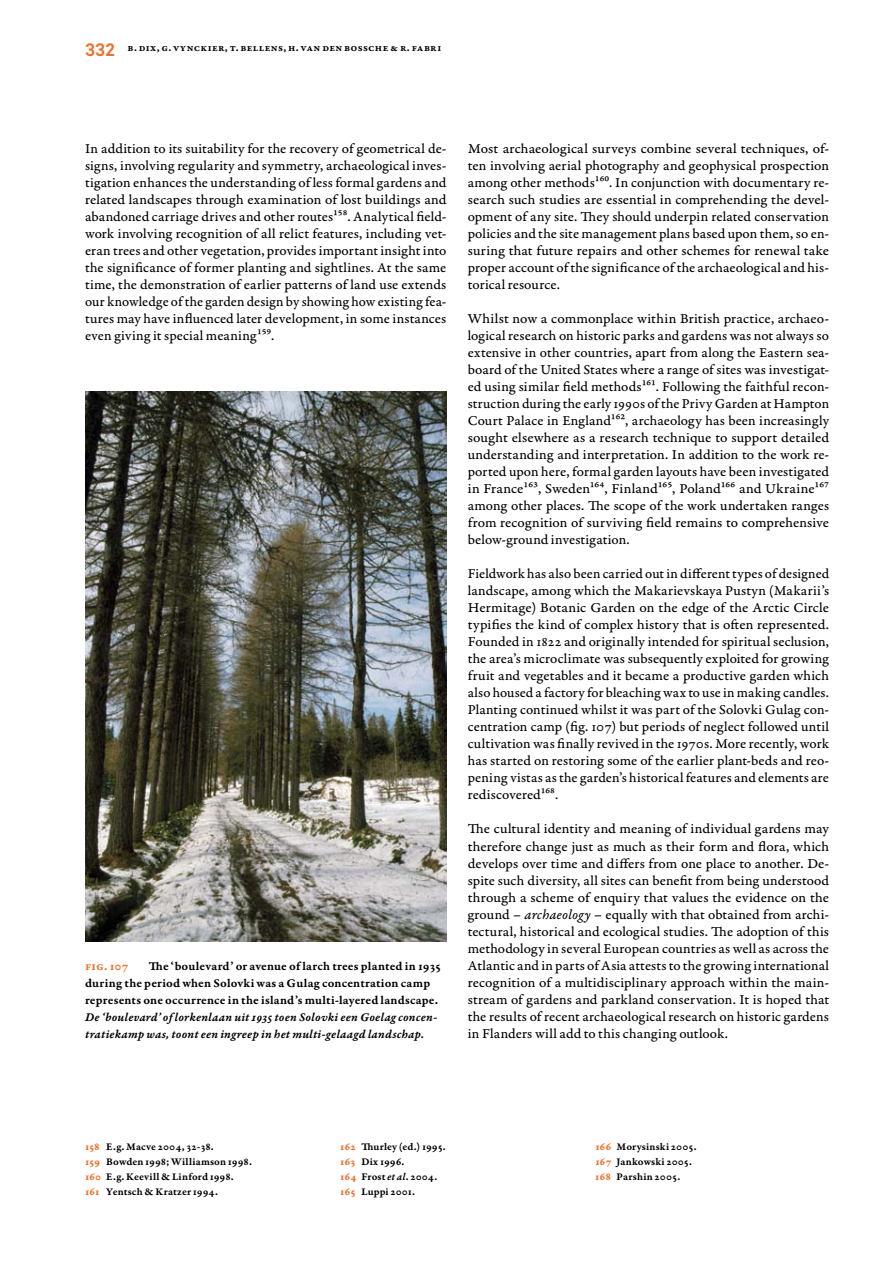
<style>
.page{position:relative;width:893px;height:1263px;background:#fff}
.page>*{position:absolute;margin:0;border:0;box-sizing:border-box;transform-origin:0 0}
.t1{font:14.4px/17px "Garamond Premr Pro Capt";letter-spacing:.005em;color:#000;text-align:justify}
.t2{font:12.6px/17px "Garamond Premr Pro Smbd Capt";letter-spacing:.015em;color:#000}
.t3{font:12.6px/17px "Garamond Premr Pro Smbd It Capt";letter-spacing:.015em;color:#000}
.t4{font:12.6px "Garamond Premr Pro Smbd Capt";color:#ee702a}
.t5{font:10.8px/14.9px "Garamond Premr Pro Smbd Capt";color:#000}
.t6{font:10.8px "Garamond Premr Pro Smbd Capt";letter-spacing:.025em;color:#000}
.s1{font-family:"Akkurat Std";font-weight:700;font-size:18px;color:#ee702a}
.s2{font-family:"Garamond Premr Pro It Capt"}
.s3{font-family:"Garamond Premr Pro Bd Capt";color:#ee702a}
.s4{font-family:"Garamond Premr Pro Smbd It Capt"}
</style>
<div class="page">
<img style="left:85px;top:391px;width:361px;height:551px">
<p class="t6" style="left:85px;top:41px;width:358px"><span class="s1">332</span> B. Dix, G. Vynckier, T. Bellens, H. Van den Bossche &amp; R. Fabri</p>
<p class="t1" style="left:85px;top:140px;width:363px">In addition to its suitability for the recovery of geometrical de&shy;signs, involving regularity and symmetry, archaeological inves&shy;tigation enhances the understanding of less formal gardens and related landscapes through examination of lost buildings and abandoned carriage drives and other routes158. Analytical field&shy;work involving recognition of all relict features, including vet&shy;eran trees and other vegetation, provides important insight into the significance of former planting and sightlines. At the same time, the demonstration of earlier patterns of land use extends our knowledge of the garden design by showing how existing fea&shy;tures may have influenced later development, in some instances even giving it special meaning159.</p>
<p class="t1" style="left:468px;top:140px;width:363px">Most archaeological surveys combine several techniques, of&shy;ten involving aerial photography and geophysical prospection among other methods160. In conjunction with documentary re&shy;search such studies are essential in comprehending the devel&shy;opment of any site. They should underpin related conservation policies and the site management plans based upon them, so en&shy;suring that future repairs and other schemes for renewal take proper account of the significance of the archaeological and his&shy;torical resource.</p>
<p class="t1" style="left:468px;top:310px;width:363px">Whilst now a commonplace within British practice, archaeo&shy;logical research on historic parks and gardens was not always so extensive in other countries, apart from along the Eastern sea&shy;board of the United States where a range of sites was investigat&shy;ed using similar field methods161. Following the faithful recon&shy;struction during the early 1990s of the Privy Garden at Hampton Court Palace in England162, archaeology has been increasingly sought elsewhere as a research technique to support detailed understanding and interpretation. In addition to the work re&shy;ported upon here, formal garden layouts have been investigated in France163, Sweden164, Finland165, Poland166 and Ukraine167 among other places. The scope of the work undertaken ranges from recognition of surviving field remains to comprehensive below-ground investigation.</p>
<p class="t1" style="left:468px;top:566px;width:363px">Fieldwork has also been carried out in different types of designed landscape, among which the Makarievskaya Pustyn (Makarii’s Hermitage) Botanic Garden on the edge of the Arctic Circle typifies the kind of complex history that is often represented.<br>Founded in 1822 and originally intended for spiritual seclusion, the area’s microclimate was subsequently exploited for growing fruit and vegetables and it became a productive garden which also housed a factory for bleaching wax to use in making candles.<br>Planting continued whilst it was part of the Solovki Gulag con&shy;centration camp (fig. 107) but periods of neglect followed until cultivation was finally revived in the 1970s. More recently, work has started on restoring some of the earlier plant-beds and reo&shy;pening vistas as the garden’s historical features and elements are rediscovered168.</p>
<p class="t1" style="left:468px;top:821px;width:363px">The cultural identity and meaning of individual gardens may therefore change just as much as their form and flora, which develops over time and differs from one place to another. De&shy;spite such diversity, all sites can benefit from being understood through a scheme of enquiry that values the evidence on the ground – <span class="s2">archaeology</span> – equally with that obtained from archi&shy;tectural, historical and ecological studies. The adoption of this methodology in several European countries as well as across the Atlantic and in parts of Asia attests to the growing international recognition of a multidisciplinary approach within the main&shy;stream of gardens and parkland conservation. It is hoped that the results of recent archaeological research on historic gardens in Flanders will add to this changing outlook.</p>
<p class="t2" style="left:85px;top:957px;width:358px;text-indent:64px">The ‘boulevard’ or avenue of larch trees planted in 1935 during the period when Solovki was a Gulag concentration camp represents one occurrence in the island’s multi-layered landscape.</p>
<p class="t3" style="left:85px;top:1009px;width:354px">De ‘boulevard’ of lorkenlaan uit 1935 toen Solovki een Goelag concen&shy;tratiekamp was, toont een ingreep in het multi-gelaagd landschap.</p>
<p class="t4" style="left:85px;top:958px;width:45px">Fig. 107</p>
<p class="t5" style="left:85px;top:1140px;width:168px"><span class="s3">158</span> E.g. Macve 2004, 32-38.<br><span class="s3">159</span> Bowden 1998; Williamson 1998.<br><span class="s3">160</span> E.g. Keevill &amp; Linford 1998.<br><span class="s3">161</span> Yentsch &amp; Kratzer 1994.</p>
<p class="t5" style="left:340px;top:1140px;width:107px"><span class="s3">162</span> Thurley (ed.) 1995.<br><span class="s3">163</span> Dix 1996.<br><span class="s3">164</span> Frost <span class="s4">et al</span>. 2004.<br><span class="s3">165</span> Luppi 2001.</p>
<p class="t5" style="left:595px;top:1140px;width:103px"><span class="s3">166</span> Morysinski 2005.<br><span class="s3">167</span> Jankowski 2005.<br><span class="s3">168</span> Parshin 2005.</p>
</div>
